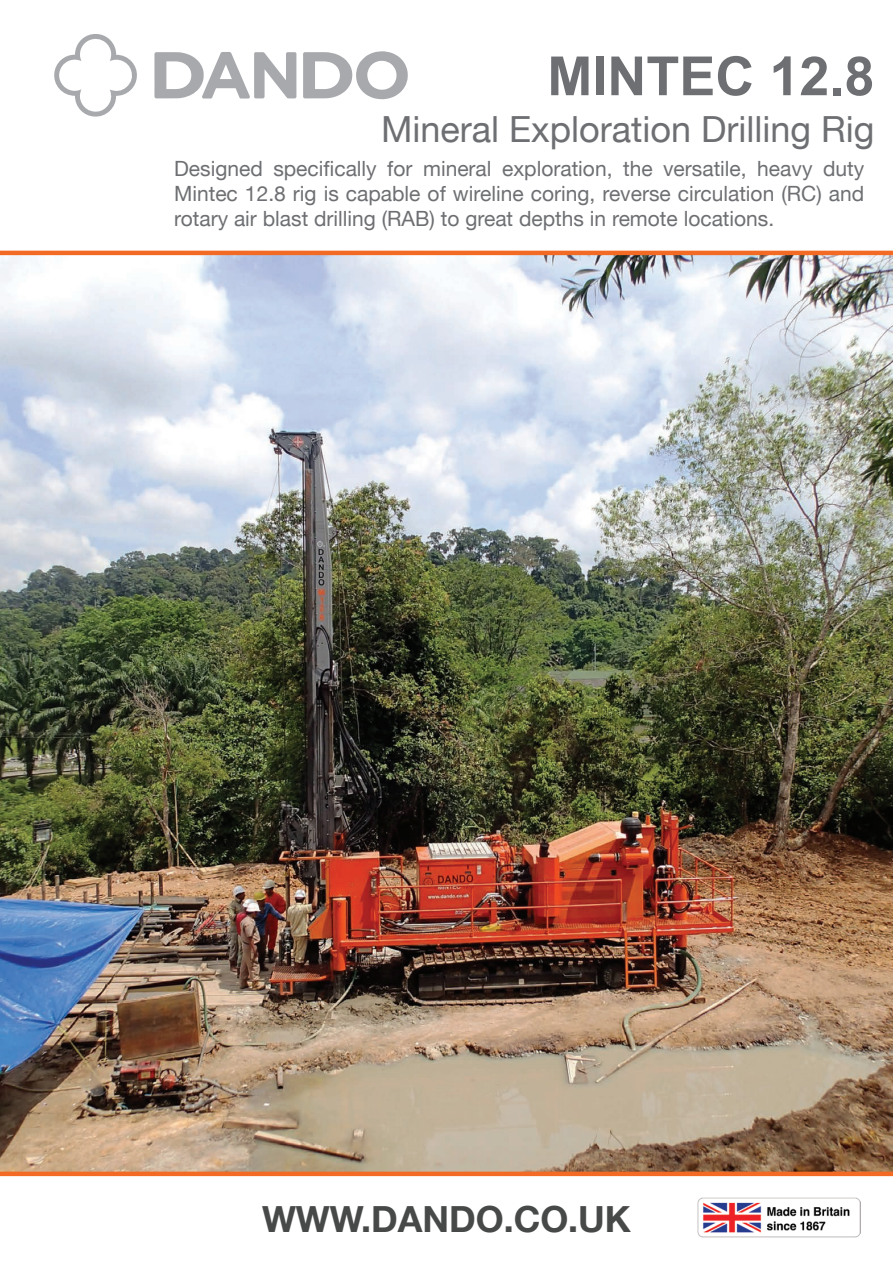
<style>
.page{position:relative;width:893px;height:1263px;background:#fff}
.page>*{position:absolute;margin:0;border:0;box-sizing:border-box;transform-origin:0 0}
.t1{font:700 54px "Arial";color:#6d6f72}
.t2{font:36px "Helvetica Neue LT";color:#6d6f72}
.t3{font:700 36px "Helvetica Neue LT";color:#474848}
.t4{font:21px/25.2px "Helvetica Neue LT";color:#6d6f72;text-align:justify}
</style>
<div class="page">
<img style="left:0;top:255px;width:893px;height:916px">
<div style="left:0;top:1171px;width:893px;height:5px;background:#f36a24"></div>
<img style="left:697px;top:1197px;width:164px;height:40px">
<hr style="left:0;top:251px;width:893px;height:4px;background:#f36a24">
<svg style="left:303px;top:51px;width:105px;height:48px"></svg>
<svg style="left:54px;top:34px;width:83px;height:83px"></svg>
<svg style="left:154px;top:52px;width:142px;height:47px"></svg>
<h1 class="t1" style="left:547px;top:40px;width:329px">MINTEC 12.8</h1>
<h2 class="t2" style="left:381px;top:108px;width:495px">Mineral Exploration Drilling Rig</h2>
<p class="t4" style="left:174px;top:156px;width:692px">Designed specifically for mineral exploration, the versatile, heavy duty Mintec 12.8 rig is capable of wireline coring, reverse circulation (RC) and rotary air blast drilling (RAB) to great depths in remote locations.</p>
<h2 class="t3" style="left:262px;top:1197px;width:370px">WWW.DANDO.CO.UK</h2>
</div>
